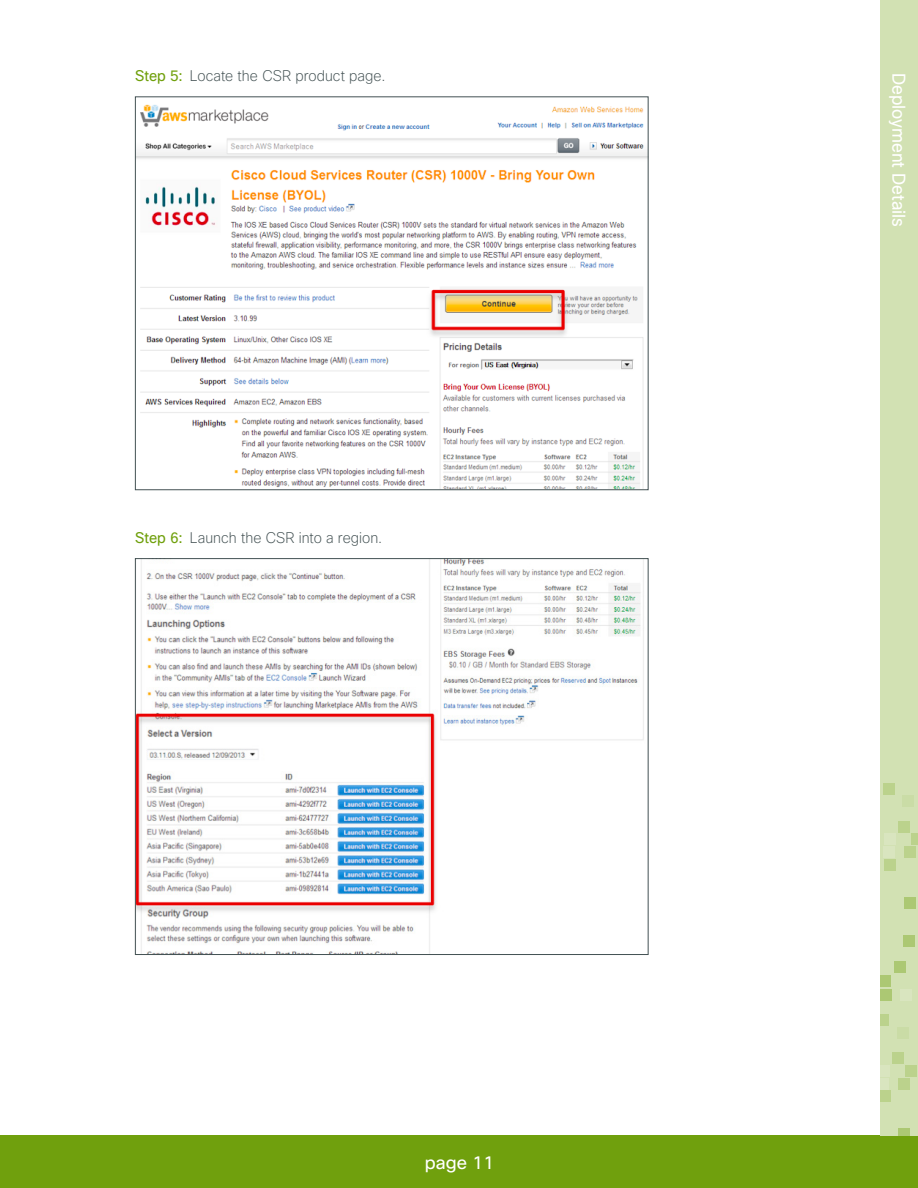
<style>
.page{position:relative;width:918px;height:1188px;background:#fff}
.page>*{position:absolute;margin:0;border:0;box-sizing:border-box;transform-origin:0 0}
.t1{font:18px "Cisco Sans";color:#fff;scale:.95 1}
.t2{font:18px "Cisco Sans";color:#fff}
.t3{font:200 15px "Cisco Sans";letter-spacing:.005em;color:#435153;scale:.95 1}
.s1{font-weight:400;color:#70a00d}
</style>
<div class="page">
<div style="left:0;top:1136px;width:918px;height:52px;background:#70a00d"></div>
<div style="left:880px;top:0;width:38px;height:1136px;background:#d2e1b3"></div>
<div style="left:880px;top:1014px;width:9px;height:12px;background:#bbd28c"></div>
<div style="left:897px;top:1027px;width:11px;height:12px;background:#cadca6"></div>
<div style="left:893px;top:1052px;width:11px;height:12px;background:#bbd28c"></div>
<div style="left:880px;top:1065px;width:10px;height:12px;background:#d9e5bf"></div>
<div style="left:905px;top:1065px;width:12px;height:12px;background:#bbd28c"></div>
<div style="left:880px;top:1078px;width:9px;height:11px;background:#d9e5bf"></div>
<div style="left:898px;top:1078px;width:12px;height:11px;background:#bbd28c"></div>
<div style="left:880px;top:1091px;width:10px;height:11px;background:#bbd28c"></div>
<div style="left:898px;top:1129px;width:12px;height:7px;background:#acc873"></div>
<div style="left:884px;top:783px;width:11px;height:11px;background:#bbd28c"></div>
<div style="left:903px;top:795px;width:11px;height:12px;background:#cadca6"></div>
<div style="left:898px;top:821px;width:12px;height:11px;background:#bbd28c"></div>
<div style="left:884px;top:834px;width:12px;height:11px;background:#d9e5bf"></div>
<div style="left:911px;top:834px;width:7px;height:11px;background:#bbd28c"></div>
<div style="left:883px;top:846px;width:12px;height:12px;background:#d9e5bf"></div>
<div style="left:904px;top:846px;width:12px;height:12px;background:#bbd28c"></div>
<div style="left:885px;top:859px;width:11px;height:12px;background:#bbd28c"></div>
<div style="left:904px;top:897px;width:11px;height:12px;background:#acc873"></div>
<div style="left:903px;top:935px;width:11px;height:12px;background:#acc873"></div>
<div style="left:894px;top:961px;width:11px;height:12px;background:#acc873"></div>
<div style="left:880px;top:975px;width:11px;height:12px;background:#acc873"></div>
<div style="left:880px;top:989px;width:12px;height:11px;background:#acc873"></div>
<div style="left:900px;top:989px;width:11px;height:11px;background:#d9e5bf"></div>
<img style="left:137px;top:104px;width:510px;height:384px">
<img style="left:137px;top:560px;width:507px;height:393px">
<p class="t3" style="left:135px;top:66px;width:265px"><span class="s1">Step 5:</span> Locate the CSR product page.</p>
<p class="t3" style="left:135px;top:528px;width:262px"><span class="s1">Step 6:</span> Launch the CSR into a region.</p>
<p class="t2" style="left:425px;top:1151px;width:71px">page 11</p>
<p class="t1" style="left:910px;top:73px;width:164px;rotate:90deg">Deployment Details</p>
</div>
